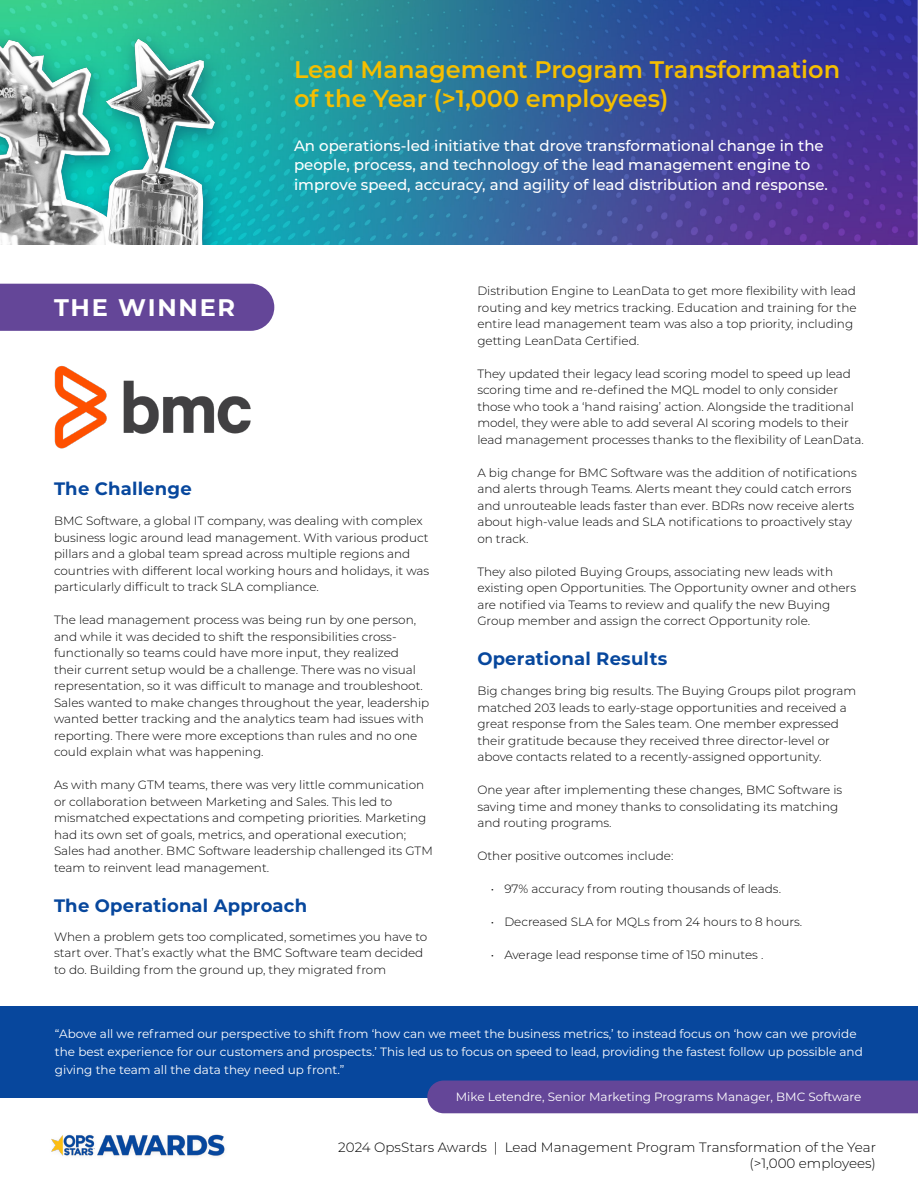
<style>
.page{position:relative;width:918px;height:1188px;background:#fff}
.page>*{position:absolute;margin:0;border:0;box-sizing:border-box;transform-origin:0 0}
.t1{font:600 24px/28.8px "Montserrat";color:#f5be00}
.t2{font:700 24px "Montserrat";letter-spacing:.075em;color:#fff}
.t3{font:700 18px "Montserrat";letter-spacing:.01em;color:#07479d}
.t4{font:500 15px/19.5px "Montserrat";color:#fff}
.t5{font:300 13.5px/16.2px "Montserrat";color:#000;text-align:right}
.t6{font:300 12px/16.5px "Montserrat";color:#000}
.t7{font:12px/18px "Montserrat";color:#fff}
</style>
<div class="page">
<img style="left:0;top:0;width:918px;height:244px">
<img style="left:51px;top:1134px;width:174px;height:22px">
<img style="left:0;top:16px;width:242px;height:228px">
<div style="left:0;top:284px;width:274px;height:47px;background:#644698"></div>
<div style="left:0;top:1006px;width:918px;height:92px;background:#07479d"></div>
<div style="left:427px;top:1081px;width:491px;height:32px;background:#644698"></div>
<img style="left:55px;top:366px;width:196px;height:83px">
<h1 class="t1" style="left:294px;top:54px;width:548px">Lead Management Program Transformation of the Year (&gt;1,000 employees)</h1>
<p class="t4" style="left:294px;top:135px;width:536px">An operations-led initiative that drove transformational change in the people, process, and technology of the lead management engine to improve speed, accuracy, and agility of lead distribution and response.</p>
<h1 class="t2" style="left:54px;top:290px;width:183px">THE WINNER</h1>
<h2 class="t3" style="left:54px;top:476px;width:139px">The Challenge</h2>
<p class="t6" style="left:54px;top:513px;width:377px">BMC Software, a global IT company, was dealing with complex business logic around lead management. With various product pillars and a global team spread across multiple regions and countries with different local working hours and holidays, it was particularly difficult to track SLA compliance.</p>
<p class="t6" style="left:54px;top:612px;width:377px">The lead management process was being run by one person, and while it was decided to shift the responsibilities cross&shy;functionally so teams could have more input, they realized their current setup would be a challenge. There was no visual representation, so it was difficult to manage and troubleshoot.<br>Sales wanted to make changes throughout the year, leadership wanted better tracking and the analytics team had issues with reporting. There were more exceptions than rules and no one could explain what was happening.</p>
<p class="t6" style="left:54px;top:777px;width:380px">As with many GTM teams, there was very little communication or collaboration between Marketing and Sales. This led to mismatched expectations and competing priorities. Marketing had its own set of goals, metrics, and operational execution; Sales had another. BMC Software leadership challenged its GTM team to reinvent lead management.</p>
<h2 class="t3" style="left:54px;top:892px;width:255px">The Operational Approach</h2>
<p class="t6" style="left:54px;top:928px;width:375px">When a problem gets too complicated, sometimes you have to start over. That’s exactly what the BMC Software team decided to do. Building from the ground up, they migrated from</p>
<p class="t6" style="left:477px;top:282px;width:381px">Distribution Engine to LeanData to get more flexibility with lead routing and key metrics tracking. Education and training for the entire lead management team was also a top priority, including getting LeanData Certified.</p>
<p class="t6" style="left:477px;top:365px;width:388px">They updated their legacy lead scoring model to speed up lead scoring time and re-defined the MQL model to only consider those who took a ‘hand raising’ action. Alongside the traditional model, they were able to add several AI scoring models to their lead management processes thanks to the flexibility of LeanData.</p>
<p class="t6" style="left:477px;top:464px;width:381px">A big change for BMC Software was the addition of notifications and alerts through Teams. Alerts meant they could catch errors and unrouteable leads faster than ever. BDRs now receive alerts about high-value leads and SLA notifications to proactively stay on track.</p>
<p class="t6" style="left:477px;top:563px;width:380px">They also piloted Buying Groups, associating new leads with existing open Opportunities. The Opportunity owner and others are notified via Teams to review and qualify the new Buying Group member and assign the correct Opportunity role.</p>
<h2 class="t3" style="left:477px;top:645px;width:192px">Operational Results</h2>
<p class="t6" style="left:477px;top:682px;width:381px">Big changes bring big results. The Buying Groups pilot program matched 203 leads to early-stage opportunities and received a great response from the Sales team. One member expressed their gratitude because they received three director-level or above contacts related to a recently-assigned opportunity.</p>
<p class="t6" style="left:477px;top:781px;width:366px">One year after implementing these changes, BMC Software is saving time and money thanks to consolidating its matching and routing programs.</p>
<p class="t6" style="left:477px;top:847px;width:198px">Other positive outcomes include:</p>
<p class="t6" style="left:491px;top:880px;width:292px">• 97% accuracy from routing thousands of leads.</p>
<p class="t6" style="left:491px;top:913px;width:313px">• Decreased SLA for MQLs from 24 hours to 8 hours.</p>
<p class="t6" style="left:491px;top:946px;width:274px">• Average lead response time of 150 minutes .</p>
<p class="t7" style="left:55px;top:1024px;width:809px">“Above all we reframed our perspective to shift from ‘how can we meet the business metrics,’ to instead focus on ‘how can we provide the best experience for our customers and prospects.’ This led us to focus on speed to lead, providing the fastest follow up possible and giving the team all the data they need up front.”</p>
<p class="t7" style="left:456px;top:1088px;width:407px">Mike Letendre, Senior Marketing Programs Manager, BMC Software</p>
<p class="t5" style="left:338px;top:1138px;width:539px">2024 OpsStars Awards | Lead Management Program Transformation of the Year (&gt;1,000 employees)</p>
</div>
